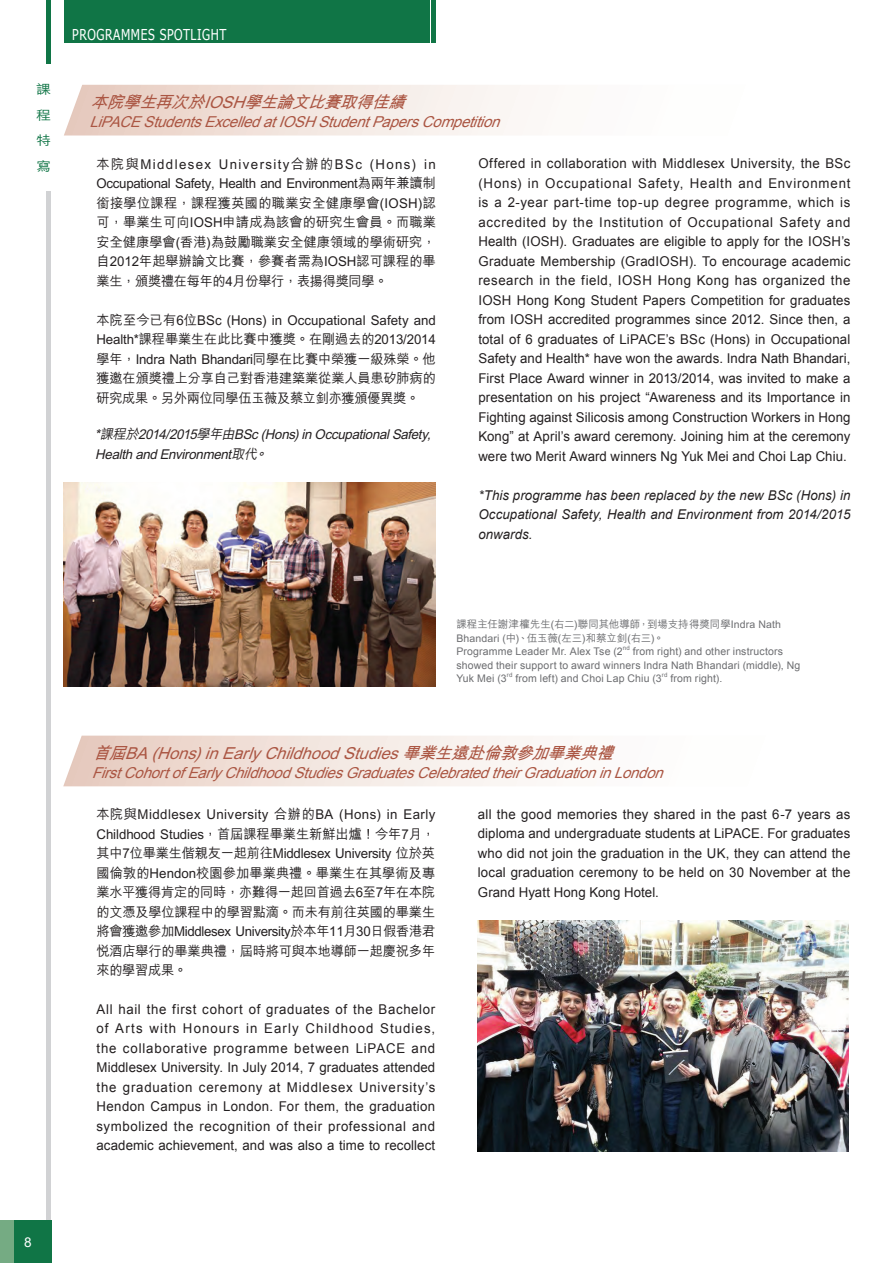
<style>
.page{position:relative;width:893px;height:1263px;background:#fff}
.page>*{position:absolute;margin:0;border:0;box-sizing:border-box;transform-origin:0 0}
.page_content2{font:italic 700 16.5px "M Hei";color:#ab5643}
.page_content2-2{font:italic 15px "Arial";color:#ab5643}
.t1{font:15px "Tahoma";letter-spacing:.05em;color:#fff;scale:.8 1}
.page_content2-3{font:13.5px/19.5px "Arial";letter-spacing:.01em;color:#231f20;text-align:justify}
.page_content2-4{font:500 13.5px/19.5px "M Hei";letter-spacing:-.015em;color:#231f20;text-align:justify}
.page_content2-5{font:italic 13.5px/19.5px "Arial";letter-spacing:.005em;color:#231f20;text-align:justify}
.page_content2-6{font:italic 500 13.5px/19.5px "M Hei";color:#231f20}
.t2{font:500 13.5px "M Hei";color:#fff}
.t3{font:500 12.75px/25.5px "M Hei";color:#107546;text-align:justify;scale:1.18 1}
.t4{font:10.5px/13.5px "Arial";letter-spacing:.015em;color:#6c6d70}
.t5{font:500 10.5px/13.5px "M Hei";letter-spacing:.005em;color:#6c6d70}
.t6{font:6.15px "Arial";color:#6c6d70}
</style>
<div class="page">
<hr style="left:47px;top:0;width:4px;height:64px;background:#107546">
<hr style="left:47px;top:191px;width:4px;height:1072px;background:#d1d2d4">
<div style="left:64px;top:0;width:365px;height:43px;background:#107546"></div>
<hr style="left:432px;top:0;width:4px;height:43px;background:#107546">
<div style="left:0;top:1220px;width:51px;height:43px;background:#107546"></div>
<div style="left:0;top:1220px;width:13px;height:43px;background:#75ab83"></div>
<svg style="left:64px;top:85px;width:457px;height:51px"></svg>
<svg style="left:63px;top:736px;width:471px;height:50px"></svg>
<img style="left:63px;top:482px;width:372px;height:205px">
<img style="left:478px;top:921px;width:370px;height:230px">
<p class="t3" style="left:36px;top:77px;width:14px">課程特寫</p>
<p class="t1" style="left:72px;top:25px;width:194px">PROGRAMMES SPOTLIGHT</p>
<p class="page_content2" style="left:90px;top:93px;width:322px">本院學生再次於IOSH學生論文比賽取得佳績</p>
<p class="page_content2-2" style="left:89px;top:113px;width:417px">LiPACEStudentsExcelledatIOSHStudentPapersCompetition</p>
<p class="page_content2-4" style="left:97px;top:154px;width:341px">本院與Middlesex University合辦的BSc (Hons) in Occupational Safety, Health and Environment為兩年兼讀制銜接學位課程，課程獲英國的職業安全健康學會(IOSH)認可，畢業生可向IOSH申請成為該會的研究生會員。而職業安全健康學會(香港)為鼓勵職業安全健康領域的學術研究，自2012年起舉辦論文比賽，參賽者需為IOSH認可課程的畢業生，頒獎禮在每年的4月份舉行，表揚得獎同學。</p>
<p class="page_content2-4" style="left:97px;top:310px;width:341px">本院至今已有6位BSc (Hons) in Occupational Safety and Health*課程畢業生在此比賽中獲獎。在剛過去的2013/2014學年，Indra Nath Bhandari同學在比賽中榮獲一級殊榮。他獲邀在頒獎禮上分享自己對香港建築業從業人員患矽肺病的研究成果。另外兩位同學伍玉薇及蔡立釗亦獲頒優異獎。</p>
<p class="page_content2-6" style="left:95px;top:425px;width:341px">*課程於2014/2015學年由BSc(Hons)in OccupationalSafety,<br>Health and Environment取代。</p>
<p class="page_content2-3" style="left:478px;top:154px;width:374px">Offered in collaboration with Middlesex University, the BSc (Hons) in Occupational Safety, Health and Environment is a 2-year part-time top-up degree programme, which is accredited by the Institution of Occupational Safety and Health (IOSH). Graduates are eligible to apply for the IOSH’s Graduate Membership (GradIOSH). To encourage academic research in the field, IOSH Hong Kong has organized the IOSH Hong Kong Student Papers Competition for graduates from IOSH accredited programmes since 2012. Since then, a total of 6 graduates of LiPACE’s BSc (Hons) in Occupational Safety and Health* have won the awards. Indra Nath Bhandari, First Place Award winner in 2013/2014, was invited to make a presentation on his project “Awareness and its Importance in Fighting against Silicosis among Construction Workers in Hong Kong” at April’s award ceremony. Joining him at the ceremony were two Merit Award winners Ng Yuk Mei and Choi Lap Chiu.</p>
<p class="page_content2-5" style="left:478px;top:485px;width:374px">*This programme has been replaced by the new BSc (Hons) in Occupational Safety, Health and Environment from 2014/2015 onwards.</p>
<p class="t5" style="left:456px;top:618px;width:326px">課程主任謝津權先生(右二)聯同其他導師，到場支持得獎同學Indra Nath<br>Bhandari (中)、伍玉薇(左三)和蔡立釗(右三)。</p>
<p class="t4" style="left:456px;top:645px;width:168px">Programme Leader Mr. Alex Tse (2</p>
<p class="t6" style="left:623px;top:644px;width:8px">nd</p>
<p class="t4" style="left:456px;top:645px;width:346px;text-indent:176px">from right) and other instructors showed their support to award winners Indra Nath Bhandari (middle), Ng<br>Yuk Mei (3</p>
<p class="t6" style="left:507px;top:671px;width:7px">rd</p>
<p class="t4" style="left:515px;top:672px;width:148px">from left) and Choi Lap Chiu (3</p>
<p class="t6" style="left:662px;top:671px;width:7px">rd</p>
<p class="t4" style="left:670px;top:672px;width:53px">from right).</p>
<p class="page_content2" style="left:93px;top:744px;width:528px">首屆BA(Hons)inEarlyChildhoodStudies畢業生遠赴倫敦參加畢業典禮</p>
<p class="page_content2-2" style="left:92px;top:764px;width:578px">FirstCohortofEarlyChildhoodStudiesGraduatesCelebratedtheirGraduationinLondon</p>
<p class="page_content2-4" style="left:97px;top:805px;width:340px">本院與Middlesex University 合辦的BA (Hons) in Early Childhood Studies，首屆課程畢業生新鮮出爐！今年7月，其中7位畢業生偕親友一起前往Middlesex University 位於英國倫敦的Hendon校園參加畢業典禮。畢業生在其學術及專業水平獲得肯定的同時，亦難得一起回首過去6至7年在本院的文憑及學位課程中的學習點滴。而未有前往英國的畢業生將會獲邀參加Middlesex University於本年11月30日假香港君悅酒店舉行的畢業典禮，屆時將可與本地導師一起慶祝多年來的學習成果。</p>
<p class="page_content2-3" style="left:97px;top:999px;width:340px">All hail the first cohort of graduates of the Bachelor of Arts with Honours in Early Childhood Studies, the collaborative programme between LiPACE and Middlesex University. In July 2014, 7 graduates attended the graduation ceremony at Middlesex University’s Hendon Campus in London. For them, the graduation symbolized the recognition of their professional and academic achievement, and was also a time to recollect</p>
<p class="page_content2-3" style="left:478px;top:804px;width:374px">all the good memories they shared in the past 6-7 years as diploma and undergraduate students at LiPACE. For graduates who did not join the graduation in the UK, they can attend the local graduation ceremony to be held on 30 November at the Grand Hyatt Hong Kong Hotel.</p>
<p class="t2" style="left:24px;top:1235px;width:9px">8</p>
</div>
